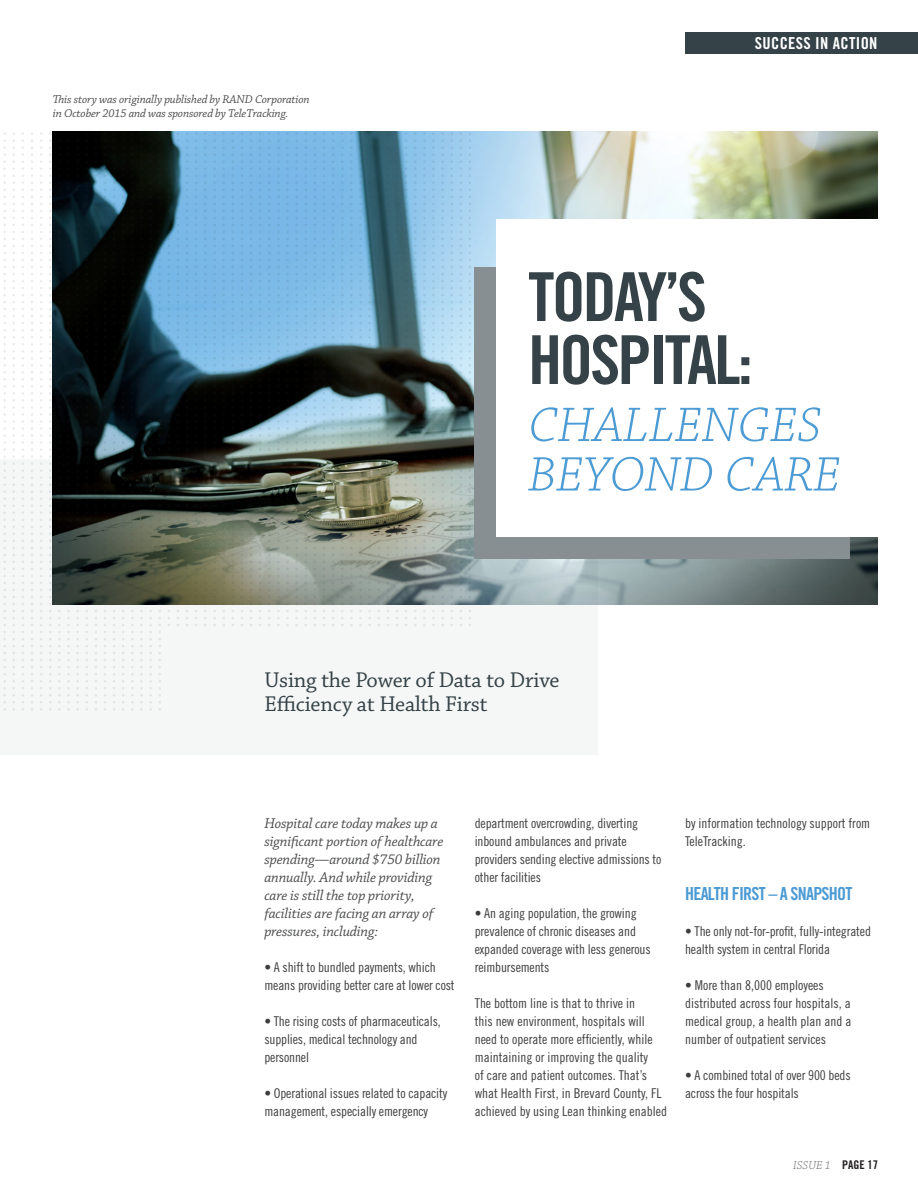
<style>
.page{position:relative;width:918px;height:1188px;background:#fff}
.page>*{position:absolute;margin:0;border:0;box-sizing:border-box;transform-origin:0 0}
.t1{font:67.5px "Trade Gothic LT Std Bd Cn 20";letter-spacing:-.04em;color:#354247}
.t2{font:italic 300 51px/49.5px "Chaparral Pro";letter-spacing:.005em;color:#4c9bd4}
.t3{font:22.5px/24px "Chaparral Pro";letter-spacing:-.01em;color:#354247}
.t4{font:18px "Trade Gothic LT Std Bd Cn 20";letter-spacing:-.04em;color:#4c9bd4}
.t5{font:16.5px "Trade Gothic LT Std Bd Cn 20";letter-spacing:.02em;color:#fff}
.t6{font:italic 15px/18px "Chaparral Pro";letter-spacing:-.01em;color:#4b4c4d}
.t7{font:13.5px/18px "Trade Gothic LT Std Cn 18";letter-spacing:-.01em;color:#3e3e3f}
.t8{font:italic 12px/13.5px "Chaparral Pro";letter-spacing:-.01em;color:#4b4c4d}
.t9{font:italic 300 12px "Chaparral Pro";letter-spacing:.005em;color:#6c6d70}
.s1{font-family:"Trade Gothic LT Std Bd Cn 20";font-weight:400;font-style:normal;color:#231f20}
</style>
<div class="page">
<div style="left:685px;top:32px;width:233px;height:22px;background:#354247"></div>
<img style="left:53px;top:132px;width:825px;height:472px">
<svg style="left:15px;top:459px;width:582px;height:251px"></svg>
<svg style="left:3px;top:132px;width:3px;height:579px"></svg>
<svg style="left:12px;top:132px;width:3px;height:579px"></svg>
<svg style="left:22px;top:132px;width:2px;height:579px"></svg>
<svg style="left:31px;top:132px;width:2px;height:579px"></svg>
<svg style="left:40px;top:132px;width:2px;height:579px"></svg>
<svg style="left:49px;top:132px;width:3px;height:579px"></svg>
<svg style="left:58px;top:132px;width:3px;height:579px;background:#363e40"></svg>
<svg style="left:67px;top:132px;width:3px;height:579px;background:#363d3f"></svg>
<svg style="left:76px;top:132px;width:3px;height:579px;background:#373f40"></svg>
<svg style="left:85px;top:132px;width:3px;height:579px;background:#363c3c"></svg>
<svg style="left:95px;top:132px;width:2px;height:579px"></svg>
<svg style="left:104px;top:132px;width:2px;height:579px"></svg>
<svg style="left:113px;top:132px;width:2px;height:579px"></svg>
<svg style="left:122px;top:132px;width:3px;height:579px;background:#434b4a"></svg>
<svg style="left:131px;top:132px;width:3px;height:579px;background:#3e4442"></svg>
<svg style="left:140px;top:132px;width:3px;height:579px;background:#3f4847"></svg>
<svg style="left:149px;top:132px;width:3px;height:579px;background:#475556"></svg>
<svg style="left:158px;top:132px;width:3px;height:579px;background:#506165"></svg>
<svg style="left:168px;top:132px;width:2px;height:498px"></svg>
<svg style="left:177px;top:132px;width:2px;height:498px"></svg>
<svg style="left:186px;top:132px;width:2px;height:498px"></svg>
<svg style="left:195px;top:132px;width:3px;height:498px"></svg>
<svg style="left:204px;top:132px;width:3px;height:498px"></svg>
<svg style="left:213px;top:132px;width:3px;height:498px"></svg>
<svg style="left:222px;top:132px;width:3px;height:498px"></svg>
<svg style="left:231px;top:132px;width:3px;height:498px"></svg>
<svg style="left:241px;top:132px;width:2px;height:498px"></svg>
<svg style="left:250px;top:132px;width:2px;height:498px"></svg>
<svg style="left:259px;top:132px;width:2px;height:498px"></svg>
<svg style="left:268px;top:132px;width:3px;height:498px"></svg>
<svg style="left:277px;top:132px;width:3px;height:498px"></svg>
<svg style="left:286px;top:132px;width:3px;height:498px"></svg>
<svg style="left:295px;top:132px;width:3px;height:498px"></svg>
<svg style="left:304px;top:132px;width:3px;height:498px"></svg>
<svg style="left:314px;top:132px;width:2px;height:498px"></svg>
<svg style="left:323px;top:132px;width:2px;height:498px"></svg>
<svg style="left:332px;top:132px;width:2px;height:498px"></svg>
<svg style="left:341px;top:132px;width:3px;height:498px"></svg>
<svg style="left:350px;top:132px;width:3px;height:498px"></svg>
<svg style="left:359px;top:132px;width:3px;height:498px"></svg>
<svg style="left:368px;top:132px;width:3px;height:498px"></svg>
<svg style="left:377px;top:132px;width:3px;height:498px"></svg>
<svg style="left:387px;top:132px;width:2px;height:498px"></svg>
<svg style="left:396px;top:132px;width:2px;height:498px"></svg>
<svg style="left:405px;top:132px;width:2px;height:498px"></svg>
<svg style="left:414px;top:132px;width:3px;height:498px"></svg>
<svg style="left:423px;top:132px;width:3px;height:498px"></svg>
<svg style="left:432px;top:132px;width:3px;height:498px"></svg>
<svg style="left:441px;top:132px;width:3px;height:498px"></svg>
<svg style="left:450px;top:132px;width:3px;height:498px"></svg>
<svg style="left:460px;top:132px;width:2px;height:498px"></svg>
<svg style="left:469px;top:132px;width:1px;height:498px"></svg>
<div style="left:475px;top:267px;width:375px;height:292px;background:#878f93"></div>
<div style="left:496px;top:219px;width:408px;height:318px;background:#fff"></div>
<div style="left:166px;top:630px;width:431px;height:125px;background:#f5f7f7"></div>
<p class="t8" style="left:53px;top:93px;width:258px">This story was originally published by RAND Corporation in October 2015 and was sponsored by TeleTracking.</p>
<p class="t5" style="left:755px;top:33px;width:124px">SUCCESS IN ACTION</p>
<p class="t1" style="left:528px;top:256px;width:180px">TODAY’S</p>
<p class="t1" style="left:528px;top:319px;width:226px">HOSPITAL:</p>
<p class="t2" style="left:528px;top:402px;width:313px">CHALLENGES<br>BEYOND CARE</p>
<p class="t3" style="left:264px;top:669px;width:297px">Using the Power of Data to Drive<br>Efficiency at Health First</p>
<p class="t6" style="left:264px;top:815px;width:181px">Hospital care today makes up a significant portion of healthcare spending—around $750 billion annually. And while providing care is still the top priority, facilities are facing an array of pressures, including:</p>
<p class="t7" style="left:264px;top:958px;width:192px">• A shift to bundled payments, which means providing better care at lower cost</p>
<p class="t7" style="left:264px;top:1012px;width:178px">• The rising costs of pharmaceuticals, supplies, medical technology and personnel</p>
<p class="t7" style="left:264px;top:1084px;width:184px">• Operational issues related to capacity management, especially emergency</p>
<p class="t7" style="left:475px;top:814px;width:188px">department overcrowding, diverting inbound ambulances and private providers sending elective admissions to other facilities</p>
<p class="t7" style="left:475px;top:904px;width:177px">• An aging population, the growing prevalence of chronic diseases and expanded coverage with less generous reimbursements</p>
<p class="t7" style="left:475px;top:994px;width:194px">The bottom line is that to thrive in<br>this new environment, hospitals will need to operate more efficiently, while maintaining or improving the quality<br>of care and patient outcomes. That’s what Health First, in Brevard County, FL achieved by using Lean thinking enabled</p>
<p class="t7" style="left:685px;top:814px;width:187px">by information technology support from<br>TeleTracking.</p>
<p class="t4" style="left:685px;top:883px;width:169px">HEALTH FIRST – A SNAPSHOT</p>
<p class="t7" style="left:685px;top:922px;width:187px">• The only not-for-profit, fully-integrated health system in central Florida</p>
<p class="t7" style="left:685px;top:976px;width:168px">• More than 8,000 employees distributed across four hospitals, a medical group, a health plan and a number of outpatient services</p>
<p class="t7" style="left:685px;top:1066px;width:167px">• A combined total of over 900 beds across the four hospitals</p>
<p class="t9" style="left:793px;top:1158px;width:86px">ISSUE 1 <span class="s1">PAGE 17</span></p>
</div>
